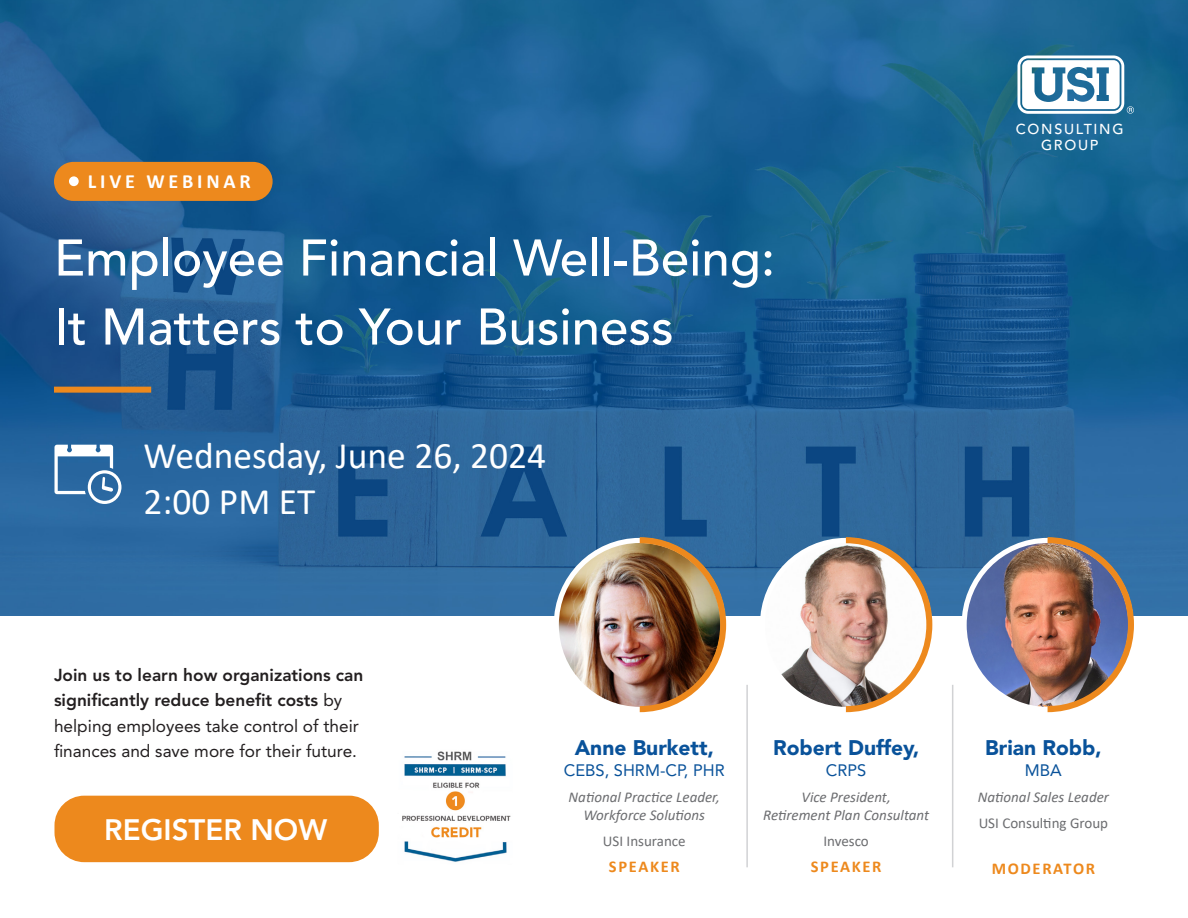
<style>
.page{position:relative;width:1188px;height:918px;background:#fff}
.page>*{position:absolute;margin:0;border:0;box-sizing:border-box;transform-origin:0 0}
.t1{font:500 51px "Avenir LT Std";color:#fff}
.t2{font:37.5px "Calibri";color:#fff}
.register_cta{font:800 29.4px "Avenir LT Std";color:#fff}
.name{font:900 21px "Avenir LT Std";color:#09529a}
.live_webinar{font:700 20.1px "Calibri";letter-spacing:.19em;color:#fff}
.body_copy__sans_serif{font:17.25px/25.5px "Avenir LT Std";color:#231f20}
.name-2{font:16.5px "Avenir LT Std";color:#09529a}
.name-3{font:700 16.5px "Calibri";letter-spacing:.1em;color:#ed891d}
.name-4{font:italic 15px/18px "Calibri";color:#6c6d70;text-align:center}
.name-5{font:15px "Calibri";color:#6c6d70}
.t3{font:500 14.4px/16px "Avenir LT Std";letter-spacing:.12em;color:#fff;text-align:center}
.s1{font-weight:800}
</style>
<div class="page">
<img style="left:0;top:0;width:1188px;height:616px">
<svg style="left:1017px;top:56px;width:117px;height:58px"></svg>
<div style="left:54px;top:387px;width:97px;height:6px;background:#ed891d"></div>
<svg style="left:54px;top:445px;width:67px;height:59px"></svg>
<img style="left:556px;top:540px;width:84px;height:166px">
<img style="left:640px;top:537px;width:86px;height:175px">
<img style="left:762px;top:540px;width:84px;height:166px">
<img style="left:846px;top:537px;width:86px;height:175px">
<img style="left:964px;top:540px;width:84px;height:166px">
<img style="left:1048px;top:537px;width:86px;height:175px">
<hr style="left:952px;top:685px;width:1px;height:182px;background:#d1d2d4">
<hr style="left:746px;top:685px;width:2px;height:182px;background:#d1d2d4">
<div style="left:54px;top:162px;width:219px;height:39px;background:#ed891d;border-radius:20px"></div>
<div style="left:69px;top:176px;width:10px;height:10px;background:#fff;border-radius:50%"></div>
<div style="left:53px;top:794px;width:328px;height:70px;background:#ed891d;border-radius:31px"></div>
<div style="left:51px;top:792px;width:331px;height:74px;border:3px solid #fff;border-radius:31px"></div>
<img style="left:402px;top:751px;width:109px;height:111px">
<p class="live_webinar" style="left:88px;top:167px;width:165px">LIVE WEBINAR</p>
<p class="t1" style="left:54px;top:228px;width:723px">Employee Financial Well-Being:</p>
<p class="t1" style="left:54px;top:297px;width:621px">It Matters to Your Business</p>
<p class="t2" style="left:143px;top:429px;width:404px">Wednesday, June 26, 2024</p>
<p class="t2" style="left:143px;top:476px;width:174px">2:00 PM ET</p>
<p class="t3" style="left:1016px;top:121px;width:109px">CONSULTING<br>GROUP</p>
<p class="body_copy__sans_serif" style="left:54px;top:662px;width:311px"><span class="s1">Join us to learn how organizations can significantly reduce benefit costs</span> by helping employees take control of their finances and save more for their future.</p>
<p class="register_cta" style="left:104px;top:812px;width:225px">REGISTER NOW</p>
<p class="name" style="left:575px;top:735px;width:141px">Anne Burkett,</p>
<p class="name-2" style="left:564px;top:761px;width:163px">CEBS, SHRM-CP, PHR</p>
<p class="name-4" style="left:569px;top:787px;width:153px">National Practice Leader,<br>Workforce Solutions</p>
<p class="name-5" style="left:603px;top:831px;width:84px">USI Insurance</p>
<p class="name-3" style="left:609px;top:855px;width:72px">SPEAKER</p>
<p class="name" style="left:773px;top:735px;width:148px">Robert Duffey,</p>
<p class="name-2" style="left:826px;top:761px;width:42px">CRPS</p>
<p class="name-4" style="left:763px;top:787px;width:168px">Vice President,<br>Retirement Plan Consultant</p>
<p class="name-5" style="left:823px;top:831px;width:47px">Invesco</p>
<p class="name-3" style="left:811px;top:855px;width:72px">SPEAKER</p>
<p class="name" style="left:985px;top:735px;width:118px">Brian Robb,</p>
<p class="name-2" style="left:1025px;top:761px;width:38px">MBA</p>
<p class="name-4" style="left:978px;top:787px;width:133px">National Sales Leader</p>
<p class="name-5" style="left:979px;top:813px;width:131px">USI Consulting Group</p>
<p class="name-3" style="left:992px;top:857px;width:105px">MODERATOR</p>
</div>
